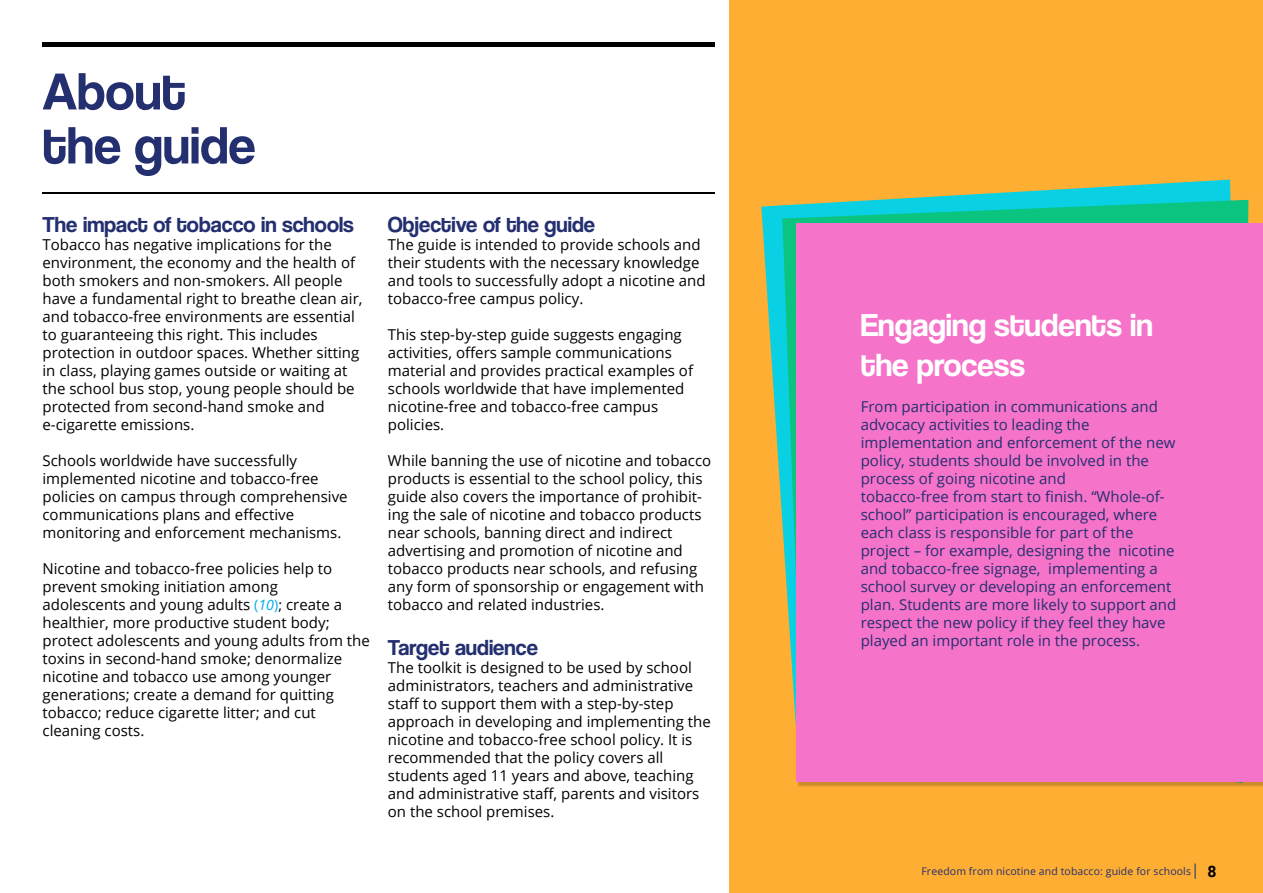
<style>
.page{position:relative;width:1263px;height:893px;background:#fff}
.page>*{position:absolute;margin:0;border:0;box-sizing:border-box;transform-origin:0 0}
.t1{font:54px/54px "Coolvetica Rg";color:#242f6f}
.t2{font:33px/39.6px "Coolvetica Rg";color:#fff}
.t3{font:22.5px "Coolvetica Rg";color:#242f6f}
.t4{font:15px/18px "Open Sans";color:#000}
.t5{font:15px/18px "Open Sans";color:#242f6f}
.t6{font:10.5px "Open Sans";letter-spacing:.01em;color:#242f6f}
.s1{font-size:14.25px;color:#00aeef}
.s2{font-style:italic;font-size:14.25px;color:#00aeef}
.s3{font-size:14.25px}
.s4{font-size:15px}
.s5{font-family:"Roboto";font-weight:700;font-size:15.75px;color:#000}
</style>
<div class="page">
<div style="left:729px;top:0;width:534px;height:893px;background:#feae33"></div>
<svg style="left:761px;top:180px;width:470px;height:336px"></svg>
<svg style="left:782px;top:200px;width:466px;height:527px;background:#28c4a1"></svg>
<div style="left:796px;top:224px;width:467px;height:558px;background:#f573c9"></div>
<hr style="left:43px;top:43px;width:672px;height:4px;background:#000">
<hr style="left:43px;top:192px;width:672px;height:2px;background:#000">
<h1 class="t1" style="left:43px;top:64px;width:215px">About the guide</h1>
<h3 class="t3" style="left:43px;top:211px;width:313px">The impact of tobacco in schools</h3>
<p class="t4" style="left:43px;top:235px;width:321px">Tobacco has negative implications for the environment, the economy and the health of both smokers and non-smokers. All people have a fundamental right to breathe clean air, and tobacco-free environments are essential to guaranteeing this right. This includes protection in outdoor spaces. Whether sitting in class, playing games outside or waiting at the school bus stop, young people should be protected from second-hand smoke and e-cigarette emissions.</p>
<p class="t4" style="left:43px;top:451px;width:307px">Schools worldwide have successfully implemented nicotine and tobacco-free policies on campus through comprehensive communications plans and effective monitoring and enforcement mechanisms.</p>
<p class="t4" style="left:43px;top:559px;width:329px">Nicotine and tobacco-free policies help to prevent smoking initiation among<br>adolescents and young adults <span class="s1">(</span><span class="s2">10</span><span class="s1">)</span><span class="s3">;</span> create a healthier, more productive student body; protect adolescents and young adults from the toxins in second-hand smoke; denormalize nicotine and tobacco use among younger generations; create a demand for quitting tobacco; reduce cigarette litter; and cut cleaning costs.</p>
<h3 class="t3" style="left:388px;top:211px;width:209px">Objective of the guide</h3>
<p class="t4" style="left:388px;top:235px;width:319px">The guide is intended to provide schools and their students with the necessary knowledge and tools to successfully adopt a nicotine and tobacco-free campus policy.</p>
<p class="t4" style="left:388px;top:325px;width:307px">This step-by-step guide suggests engaging activities, offers sample communications material and provides practical examples of schools worldwide that have implemented nicotine-free and tobacco-free campus policies.</p>
<p class="t4" style="left:388px;top:451px;width:325px">While banning the use of nicotine and tobacco products is essential to the school policy, this guide also covers the importance of prohibit&shy;ing the sale of nicotine and tobacco products near schools, banning direct and indirect advertising and promotion of nicotine and tobacco products near schools, and refusing any form of sponsorship or engagement with tobacco and related industries.</p>
<h3 class="t3" style="left:388px;top:634px;width:152px">Target audience</h3>
<p class="t4" style="left:388px;top:658px;width:324px">The toolkit is designed to be used by school administrators, teachers and administrative staff to support them with a step-by-step approach in developing and implementing the nicotine and tobacco-free school policy. It is recommended that the policy covers all students aged 11 years and above, teaching and administrative staff, parents and visitors on the school premises.</p>
<h2 class="t2" style="left:861px;top:305px;width:294px">Engaging students in the process</h2>
<p class="t5" style="left:861px;top:397px;width:317px">From participation in communications and advocacy activities to leading the implementation and enforcement of the new policy, students should be involved in the process of going nicotine and<br>tobacco-free from start to finish. “Whole-of&shy;school” participation is encouraged, where each class is responsible for part of the project – for example, designing the nicotine and tobacco-free signage, implementing a school survey or developing an enforcement plan. Students are more likely to support and respect the new policy if they feel they have played an important role in the process.</p>
<p class="t6" style="left:921px;top:864px;width:297px">Freedom from nicotine and tobacco: guide for schools<span class="s4">|</span> <span class="s5">8</span></p>
</div>
